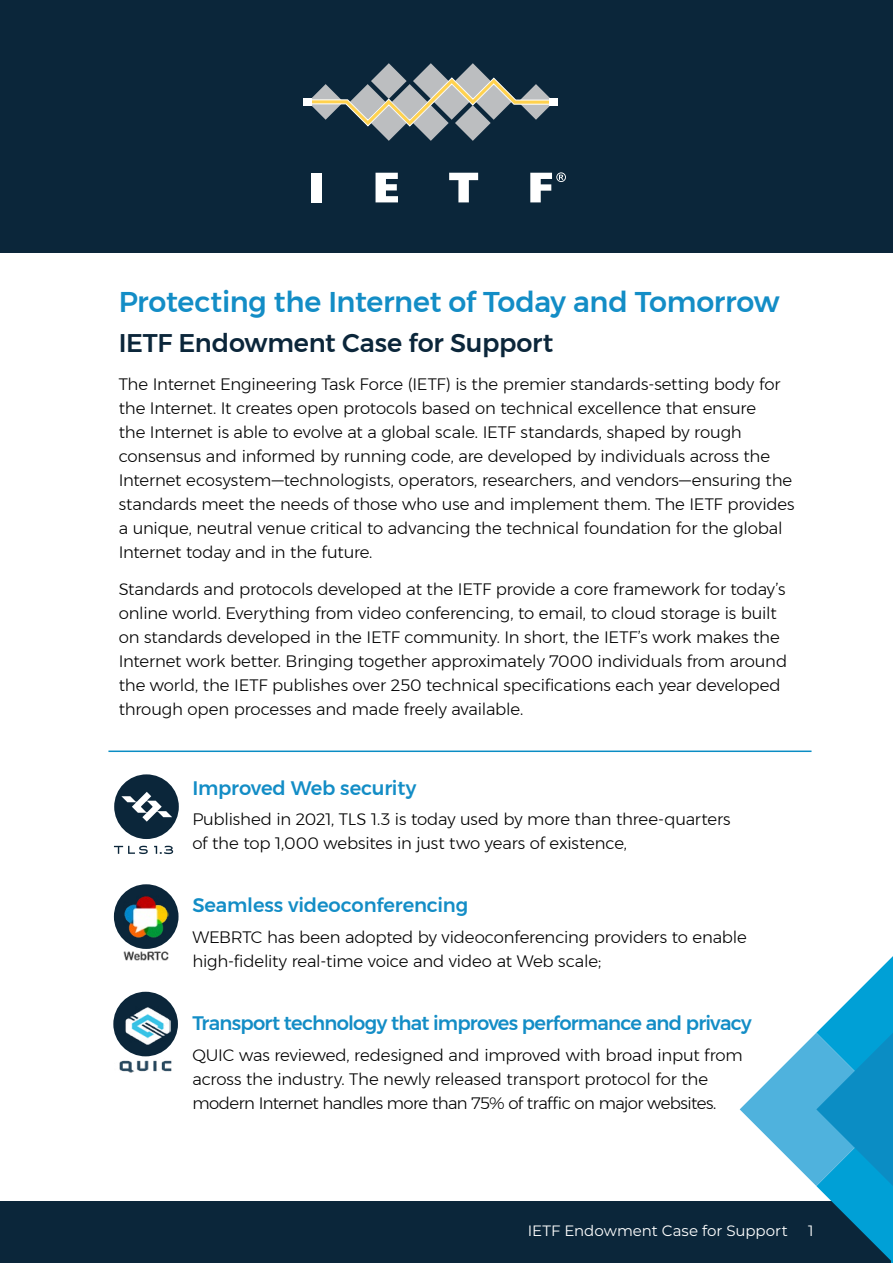
<style>
.page{position:relative;width:893px;height:1263px;background:#fff}
.page>*{position:absolute;margin:0;border:0;box-sizing:border-box;transform-origin:0 0}
.t1{font:500 28.5px "Gontserrat";letter-spacing:-.01em;color:#138dc6}
.t2{font:500 25.5px "Gontserrat";letter-spacing:-.01em;color:#0b263a}
.t3{font:500 19.5px "Gontserrat";letter-spacing:-.03em;color:#138dc6}
.t4{font:500 19.5px "Gontserrat";letter-spacing:-.01em;color:#138dc6}
.t5{font:300 16.5px/24px "Gontserrat";letter-spacing:-.01em;color:#000}
.t6{font:15px "Montserrat";color:#fff}
</style>
<div class="page">
<div style="left:0;top:1202px;width:893px;height:61px;background:#0b263a"></div>
<svg style="left:740px;top:956px;width:153px;height:305px"></svg>
<hr style="left:891px;top:1231px;width:2px;height:32px;background:#00a0d6">
<hr style="left:108px;top:750px;width:703px;height:2px;background:#0b8dc4">
<div style="left:0;top:0;width:893px;height:252px;background:#0b263a"></div>
<svg style="left:312px;top:63px;width:238px;height:78px"></svg>
<div style="left:303px;top:98px;width:9px;height:8px;background:#fff"></div>
<div style="left:549px;top:98px;width:9px;height:8px;background:#fff"></div>
<div style="left:311px;top:173px;width:10px;height:29px;background:#fff"></div>
<svg style="left:376px;top:173px;width:22px;height:29px"></svg>
<svg style="left:449px;top:173px;width:29px;height:29px"></svg>
<svg style="left:530px;top:172px;width:36px;height:30px"></svg>
<div style="left:114px;top:884px;width:65px;height:65px;background:#0b263a;border-radius:50%"></div>
<img style="left:124px;top:896px;width:44px;height:42px">
<img style="left:124px;top:951px;width:44px;height:9px">
<div style="left:114px;top:774px;width:65px;height:65px;background:#0b263a;border-radius:50%"></div>
<svg style="left:121px;top:792px;width:51px;height:30px"></svg>
<svg style="left:114px;top:846px;width:59px;height:8px"></svg>
<div style="left:113px;top:992px;width:65px;height:64px;background:#0b263a;border-radius:50%"></div>
<img style="left:125px;top:1007px;width:45px;height:38px">
<img style="left:119px;top:1060px;width:53px;height:13px">
<h1 class="t1" style="left:119px;top:279px;width:662px">Protecting the Internet of Today and Tomorrow</h1>
<h2 class="t2" style="left:119px;top:323px;width:436px">IETF Endowment Case for Support</h2>
<p class="t5" style="left:119px;top:371px;width:677px">The Internet Engineering Task Force (IETF) is the premier standards-setting body for the Internet. It creates open protocols based on technical excellence that ensure<br>the Internet is able to evolve at a global scale. IETF standards, shaped by rough consensus and informed by running code, are developed by individuals across the Internet ecosystem—technologists, operators, researchers, and vendors—ensuring the standards meet the needs of those who use and implement them. The IETF provides a unique, neutral venue critical to advancing the technical foundation for the global Internet today and in the future.</p>
<p class="t5" style="left:119px;top:577px;width:670px">Standards and protocols developed at the IETF provide a core framework for today’s online world. Everything from video conferencing, to email, to cloud storage is built on standards developed in the IETF community. In short, the IETF’s work makes the Internet work better. Bringing together approximately 7000 individuals from around the world, the IETF publishes over 250 technical specifications each year developed through open processes and made freely available.</p>
<p class="t3" style="left:192px;top:772px;width:226px">Improved Web security</p>
<p class="t5" style="left:192px;top:807px;width:540px">Published in 2021, TLS 1.3 is today used by more than three-quarters of the top 1,000 websites in just two years of existence,</p>
<p class="t4" style="left:192px;top:890px;width:277px">Seamless videoconferencing</p>
<p class="t5" style="left:192px;top:925px;width:556px">WEBRTC has been adopted by videoconferencing providers to enable high-fidelity real-time voice and video at Web scale;</p>
<p class="t3" style="left:192px;top:1008px;width:561px">Transport technology that improves performance and privacy</p>
<p class="t5" style="left:192px;top:1043px;width:552px">QUIC was reviewed, redesigned and improved with broad input from across the industry. The newly released transport protocol for the modern Internet handles more than 75% of traffic on major websites.</p>
<p class="t6" style="left:528px;top:1220px;width:262px">IETF Endowment Case for Support</p>
<p class="t6" style="left:808px;top:1220px;width:7px">1</p>
</div>
